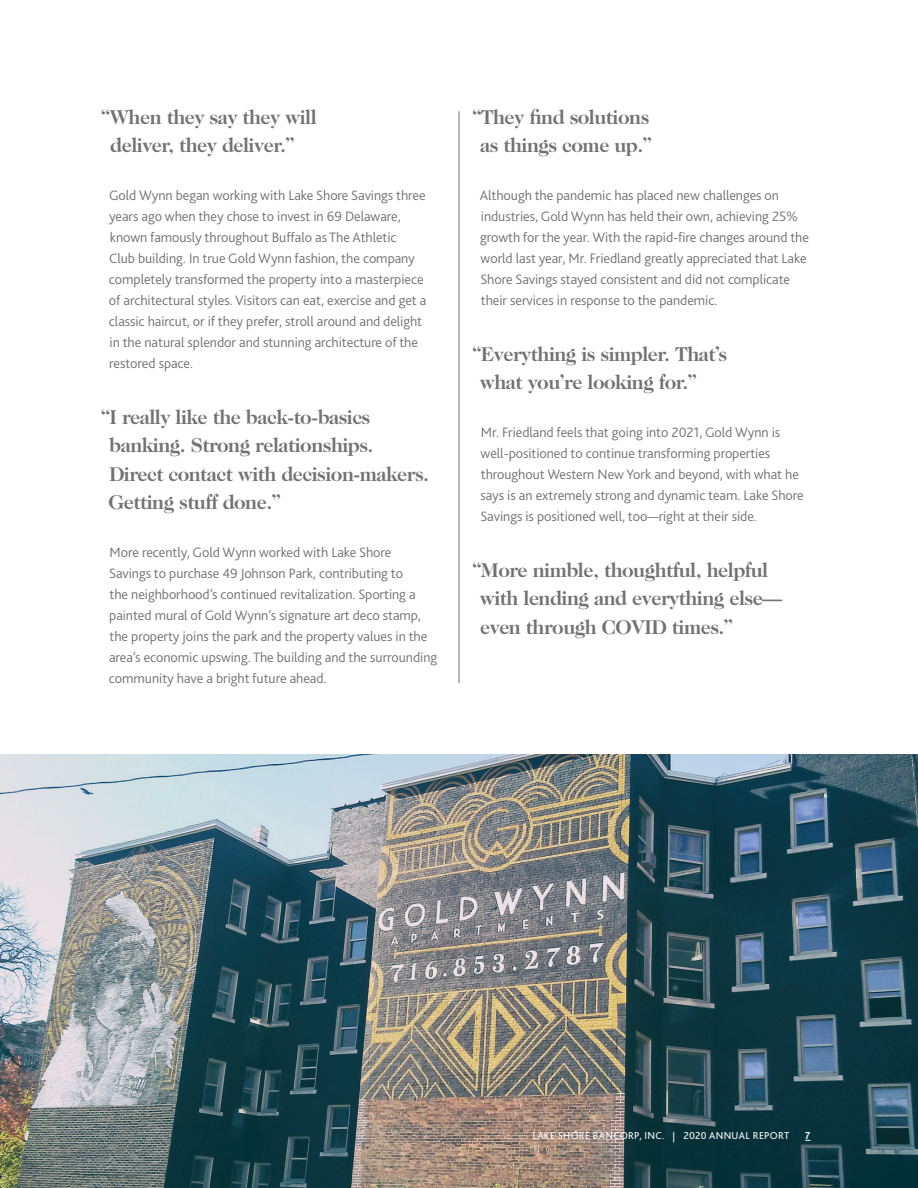
<style>
.page{position:relative;width:918px;height:1188px;background:#fff}
.page>*{position:absolute;margin:0;border:0;box-sizing:border-box;transform-origin:0 0}
.Quotes{font:700 20.25px/28.5px "Caslon Two Twenty Four";letter-spacing:-.025em;color:#717271}
.Body{font:300 14.25px/21px "Bliss 2";letter-spacing:-.005em;color:#717271}
.small_body{font:10.5px "Bliss 2";letter-spacing:.025em;color:#fff}
.small_body-2{font:700 10.5px "Bliss 2";color:#fff}
</style>
<div class="page">
<img style="left:0;top:755px;width:918px;height:433px">
<hr style="left:459px;top:111px;width:1px;height:572px;background:#717271">
<p class="Quotes" style="left:110px;top:102px;width:208px;text-indent:-9px">“When they say they will deliver, they deliver.”</p>
<p class="Body" style="left:109px;top:185px;width:319px">Gold Wynn began working with Lake Shore Savings three years ago when they chose to invest in 69 Delaware, known famously throughout Buffalo as The Athletic<br>Club building. In true Gold Wynn fashion, the company completely transformed the property into a masterpiece of architectural styles. Visitors can eat, exercise and get a classic haircut, or if they prefer, stroll around and delight in the natural splendor and stunning architecture of the restored space.</p>
<p class="Quotes" style="left:109px;top:402px;width:322px;text-indent:-7px">“I really like the back-to-basics banking. Strong relationships.<br>Direct contact with decision-makers.<br>Getting stuff done.”</p>
<p class="Body" style="left:109px;top:542px;width:330px">More recently, Gold Wynn worked with Lake Shore<br>Savings to purchase 49 Johnson Park, contributing to<br>the neighborhood’s continued revitalization. Sporting a painted mural of Gold Wynn’s signature art deco stamp, the property joins the park and the property values in the area’s economic upswing. The building and the surrounding community have a bright future ahead.</p>
<p class="Quotes" style="left:472px;top:102px;width:181px;text-align:center">“They find solutions as things come up.”</p>
<p class="Body" style="left:480px;top:185px;width:331px">Although the pandemic has placed new challenges on industries, Gold Wynn has held their own, achieving 25% growth for the year. With the rapid-fire changes around the world last year, Mr. Friedland greatly appreciated that Lake Shore Savings stayed consistent and did not complicate their services in response to the pandemic.</p>
<p class="Quotes" style="left:480px;top:339px;width:249px;text-indent:-8px">“Everything is simpler. That’s what you’re looking for.”</p>
<p class="Body" style="left:480px;top:422px;width:325px">Mr. Friedland feels that going into 2021, Gold Wynn is well-positioned to continue transforming properties throughout Western New York and beyond, with what he says is an extremely strong and dynamic team. Lake Shore Savings is positioned well, too—right at their side.</p>
<p class="Quotes" style="left:480px;top:555px;width:304px;text-indent:-8px">“More nimble, thoughtful, helpful with lending and everything else— even through COVID times.”</p>
<p class="small_body" style="left:533px;top:1129px;width:258px">LAKE SHORE BANCORP, INC. | 2020 ANNUAL REPORT</p>
<p class="small_body-2" style="left:805px;top:1129px;width:7px">7</p>
</div>
